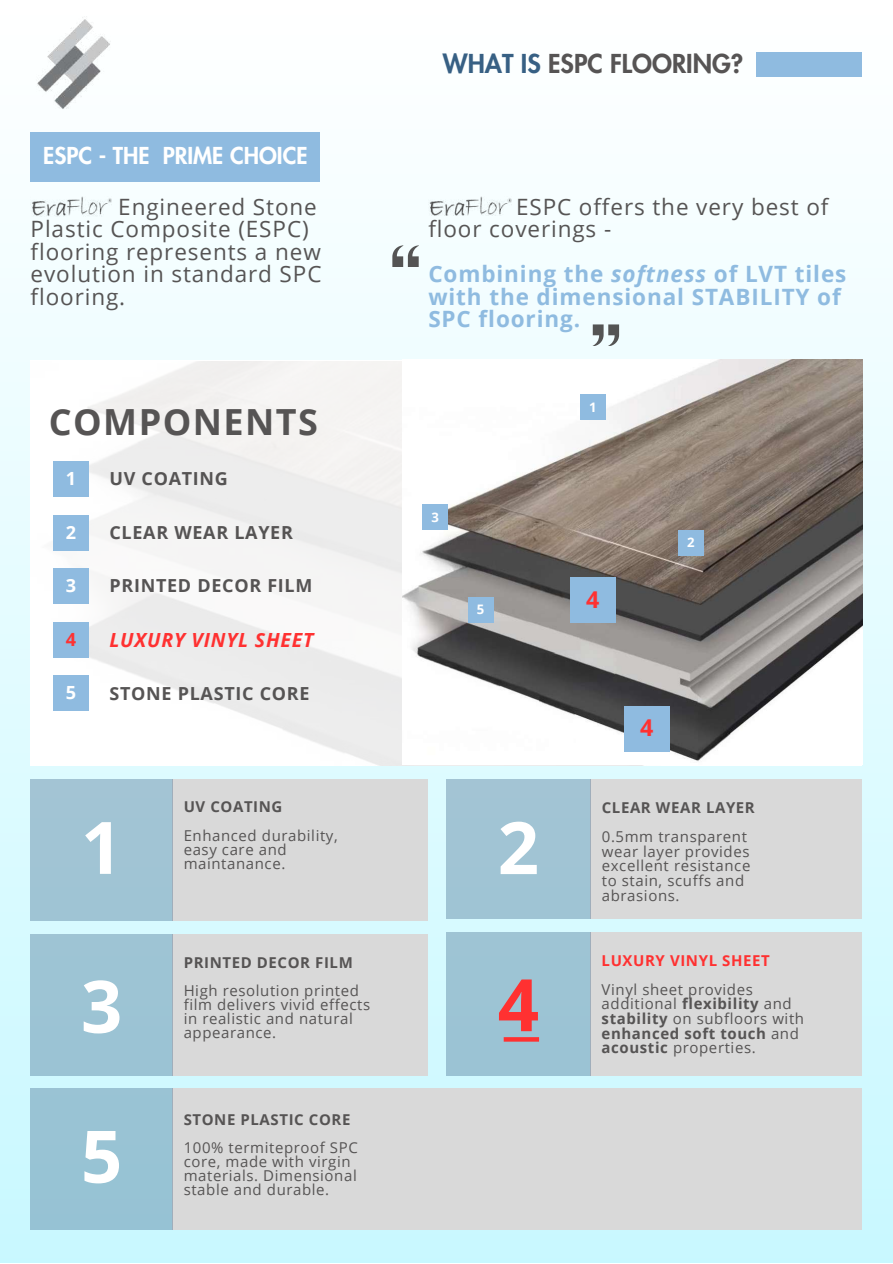
<style>
.page{position:relative;width:893px;height:1264px;background:#fff}
.page>*{position:absolute;margin:0;border:0;box-sizing:border-box;transform-origin:0 0}
.t1{font:700 72.45px/158.9px "Open Sans";color:#fff}
.t2{font:700 72.45px "Open Sans";color:#ff3131}
.t3{font:700 36px "Open Sans";letter-spacing:.04em;color:#565454}
.t4{font:800 25.5px "Futura LT Pro";color:#565454}
.t5{font:700 23.1px "Open Sans";color:#ff3131}
.t6{font:800 22.8px "Futura LT Pro";color:#fff}
.t7{font:22.5px/22.5px "Open Sans";letter-spacing:.04em;color:#565454}
.t8{font:700 22.5px/22.5px "Open Sans";letter-spacing:.04em;color:#8fbbe0}
.t9{font:italic 700 19.5px "Open Sans";letter-spacing:.04em;color:#ff3131}
.t10{font:700 18.15px "Open Sans";color:#fff}
.t11{font:700 18.15px "Open Sans";color:#ff3131}
.t12{font:700 18px "Open Sans";letter-spacing:.04em;color:#565454}
.t13{font:15px/14.1px "Open Sans";letter-spacing:.04em;color:#565454}
.t14{font:700 15px "Open Sans";letter-spacing:.04em;color:#565454}
.t15{font:700 15px "Open Sans";letter-spacing:.04em;color:#ff3131}
.t16{font:700 13.05px "Open Sans";color:#fff}
.s1{color:#376084}
.s2{font-style:italic}
.s3{font-weight:700}
</style>
<div class="page">
<div style="left:0;top:0;width:892px;height:1262px;background:linear-gradient(to bottom,#fffefe,#c7f6fd)"></div>
<div style="left:31px;top:132px;width:289px;height:49px;background:#8fbbe0"></div>
<div style="left:173px;top:779px;width:255px;height:141px;background:#d9d9d9"></div>
<div style="left:173px;top:934px;width:255px;height:141px;background:#d9d9d9"></div>
<div style="left:173px;top:1088px;width:689px;height:141px;background:#d9d9d9"></div>
<div style="left:756px;top:53px;width:106px;height:24px;background:#8fbbe0"></div>
<div style="left:31px;top:779px;width:142px;height:141px;background:#a1c4d4"></div>
<div style="left:31px;top:934px;width:142px;height:141px;background:#9dc4d4"></div>
<div style="left:31px;top:1088px;width:142px;height:141px;background:#98c3d4"></div>
<img style="left:31px;top:16px;width:84px;height:97px">
<img style="left:31px;top:361px;width:371px;height:404px">
<img style="left:402px;top:360px;width:460px;height:405px">
<div style="left:53px;top:461px;width:36px;height:36px;background:#8fbbe0"></div>
<div style="left:580px;top:394px;width:26px;height:26px;background:#8fbbe0"></div>
<div style="left:678px;top:530px;width:25px;height:25px;background:#8fbbe0"></div>
<div style="left:422px;top:504px;width:26px;height:26px;background:#8fbbe0"></div>
<div style="left:570px;top:577px;width:45px;height:45px;background:#8fbbe0"></div>
<div style="left:467px;top:597px;width:26px;height:25px;background:#8fbbe0"></div>
<div style="left:624px;top:706px;width:45px;height:45px;background:#8fbbe0"></div>
<div style="left:53px;top:515px;width:36px;height:35px;background:#8fbbe0"></div>
<div style="left:53px;top:568px;width:36px;height:36px;background:#8fbbe0"></div>
<div style="left:53px;top:622px;width:36px;height:35px;background:#8fbbe0"></div>
<div style="left:53px;top:675px;width:36px;height:36px;background:#8fbbe0"></div>
<div style="left:590px;top:779px;width:272px;height:139px;background:#d9d9d9"></div>
<div style="left:590px;top:932px;width:272px;height:143px;background:#d9d9d9"></div>
<div style="left:446px;top:779px;width:144px;height:139px;background:#a1c4d4"></div>
<div style="left:446px;top:932px;width:144px;height:143px;background:#9dc4d4"></div>
<img style="left:31px;top:197px;width:81px;height:19px">
<img style="left:428px;top:197px;width:83px;height:19px">
<svg style="left:392px;top:246px;width:27px;height:21px"></svg>
<svg style="left:592px;top:324px;width:27px;height:22px"></svg>
<svg style="left:503px;top:1037px;width:36px;height:4px"></svg>
<h3 class="t6" style="left:43px;top:145px;width:266px">ESPC - THE PRIME CHOICE</h3>
<h3 class="t4" style="left:443px;top:52px;width:302px"><span class="s1">WHAT IS</span> ESPC FLOORING?</h3>
<h3 class="t7" style="left:31px;top:195px;width:292px;text-indent:88px">Engineered Stone<br>Plastic Composite (ESPC) flooring represents a new evolution in standard SPC flooring.</h3>
<h3 class="t7" style="left:428px;top:195px;width:401px;text-indent:88px">ESPC offers the very best of floor coverings -</h3>
<h3 class="t8" style="left:428px;top:262px;width:419px">Combining the <span class="s2">softness</span> of LVT tiles with the dimensional STABILITY of<br>SPC flooring.</h3>
<h2 class="t3" style="left:49px;top:397px;width:270px">COMPONENTS</h2>
<p class="t10" style="left:66px;top:466px;width:12px">1</p>
<p class="t10" style="left:66px;top:519px;width:12px">2</p>
<p class="t10" style="left:66px;top:573px;width:12px">3</p>
<p class="t11" style="left:66px;top:626px;width:12px">4</p>
<p class="t10" style="left:66px;top:680px;width:12px">5</p>
<p class="t12" style="left:109px;top:466px;width:120px">UV COATING</p>
<p class="t12" style="left:109px;top:520px;width:185px">CLEAR WEAR LAYER</p>
<p class="t12" style="left:109px;top:573px;width:204px">PRINTED DECOR FILM</p>
<h3 class="t9" style="left:109px;top:626px;width:205px">LUXURY VINYL SHEET</h3>
<p class="t12" style="left:109px;top:680px;width:202px">STONE PLASTIC CORE</p>
<h1 class="t1" style="left:81px;top:766px;width:43px">1<br>3</h1>
<h1 class="t1" style="left:81px;top:1075px;width:43px">5</h1>
<p class="t14" style="left:184px;top:796px;width:100px">UV COATING</p>
<p class="t13" style="left:184px;top:827px;width:156px">Enhanced durability, easy care and maintanance.</p>
<p class="t14" style="left:184px;top:952px;width:171px">PRINTED DECOR FILM</p>
<p class="t13" style="left:184px;top:983px;width:188px">High resolution printed film delivers vivid effects in realistic and natural appearance.</p>
<p class="t14" style="left:184px;top:1108px;width:168px">STONE PLASTIC CORE</p>
<p class="t13" style="left:184px;top:1139px;width:176px">100% termiteproof SPC core, made with virgin materials. Dimensional stable and durable.</p>
<p class="t16" style="left:431px;top:507px;width:9px">3</p>
<p class="t16" style="left:476px;top:600px;width:9px">5</p>
<h1 class="t1" style="left:497px;top:766px;width:43px">2</h1>
<h1 class="t2" style="left:497px;top:953px;width:43px">4</h1>
<p class="t16" style="left:589px;top:397px;width:9px">1</p>
<h3 class="t5" style="left:586px;top:583px;width:15px">4</h3>
<p class="t16" style="left:687px;top:533px;width:9px">2</p>
<h3 class="t5" style="left:640px;top:711px;width:15px">4</h3>
<p class="t14" style="left:601px;top:796px;width:154px">CLEAR WEAR LAYER</p>
<p class="t13" style="left:601px;top:829px;width:150px;line-height:14.5px">0.5mm transparent wear layer provides excellent resistance to stain, scuffs and abrasions.</p>
<p class="t15" style="left:601px;top:949px;width:170px">LUXURY VINYL SHEET</p>
<p class="t13" style="left:601px;top:981px;width:204px;line-height:14.5px">Vinyl sheet provides additional <span class="s3">flexibility</span> and <span class="s3">stability</span> on subfloors with <span class="s3">enhanced soft touch</span> and <span class="s3">acoustic</span> properties.</p>
</div>
